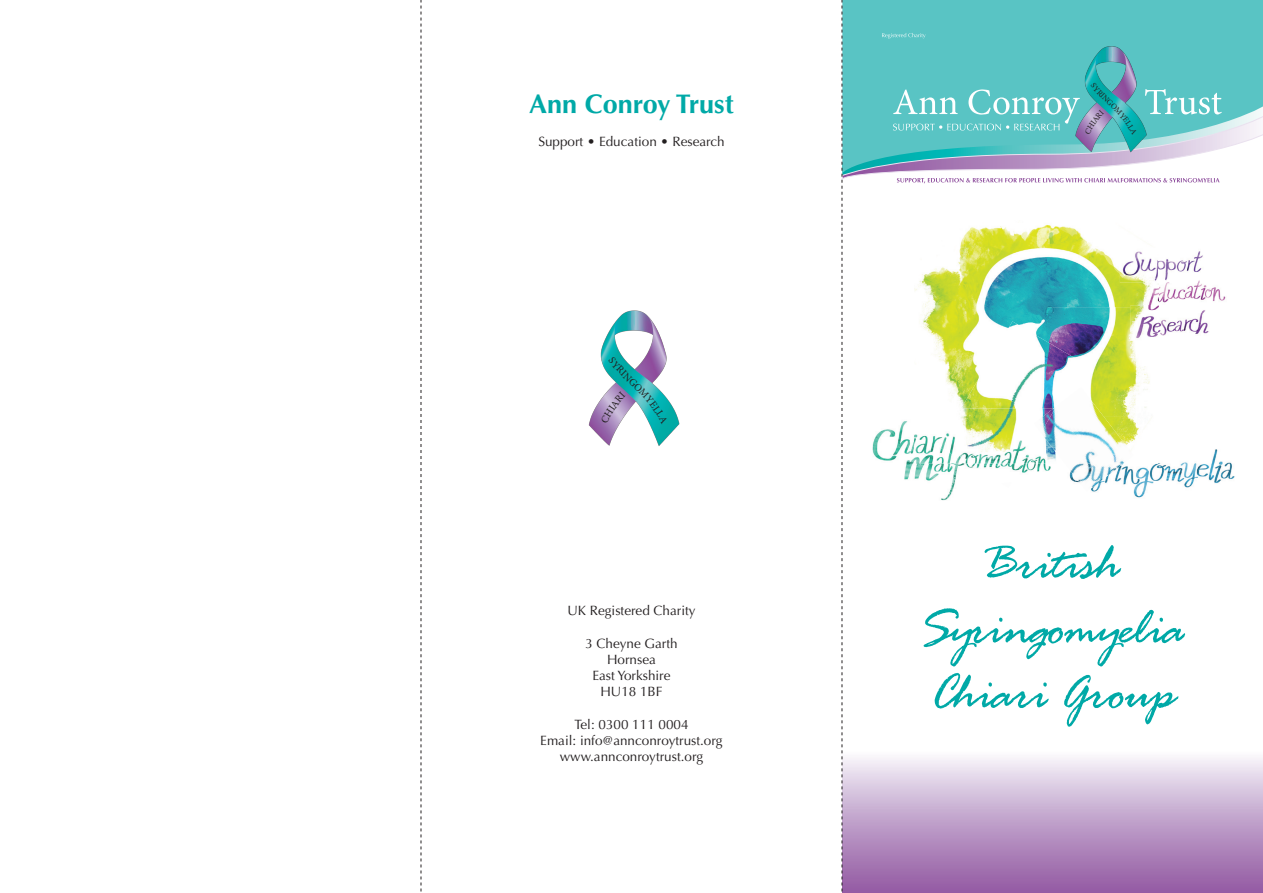
<style>
.page{position:relative;width:1263px;height:893px;background:#fff}
.page>*{position:absolute;margin:0;border:0;box-sizing:border-box;transform-origin:0 0}
.t1{font:italic 54px "Rage LT";color:#00a9a7}
.t2{font:700 27px "Optima";color:#00a9a7}
.t3{font:13.5px "Optima";color:#231f20}
.t4{font:10.35px "Minion Pro";color:#231f20}
.t5{font:8.1px "Minion Pro";color:#231f20}
</style>
<div class="page">
<img style="left:588px;top:310px;width:92px;height:136px">
<svg style="left:421px;top:0;width:1px;height:892px"></svg>
<svg style="left:841px;top:0;width:422px;height:893px"></svg>
<svg style="left:608px;top:357px;width:17px;height:17px"></svg>
<svg style="left:639px;top:388px;width:29px;height:36px"></svg>
<svg style="left:600px;top:391px;width:26px;height:33px"></svg>
<p class="t2" style="left:529px;top:88px;width:206px">Ann Conroy Trust</p>
<p class="t3" style="left:538px;top:133px;width:188px">Support • Education • Research</p>
<p class="t4" style="left:627px;top:367px;width:28px;rotate:45deg">INGO</p>
<p class="t3" style="left:567px;top:603px;width:130px">UK Registered Charity</p>
<p class="t3" style="left:585px;top:635px;width:94px">3 Cheyne Garth</p>
<p class="t3" style="left:607px;top:652px;width:50px">Hornsea</p>
<p class="t3" style="left:592px;top:668px;width:80px">East Yorkshire</p>
<p class="t3" style="left:600px;top:684px;width:64px">HU18 1BF</p>
<p class="t3" style="left:574px;top:716px;width:116px">Tel: 0300 111 0004</p>
<p class="t3" style="left:540px;top:733px;width:184px">Email: info@annconroytrust.org</p>
<p class="t3" style="left:560px;top:749px;width:145px">www.annconroytrust.org</p>
<p class="t5" style="left:1105px;top:90px;width:22px;rotate:45deg">INGO</p>
<p class="t1" style="left:985px;top:533px;width:137px">British</p>
<p class="t1" style="left:921px;top:598px;width:264px">Syringomyelia</p>
<p class="t1" style="left:931px;top:663px;width:245px">Chiari Group</p>
</div>
